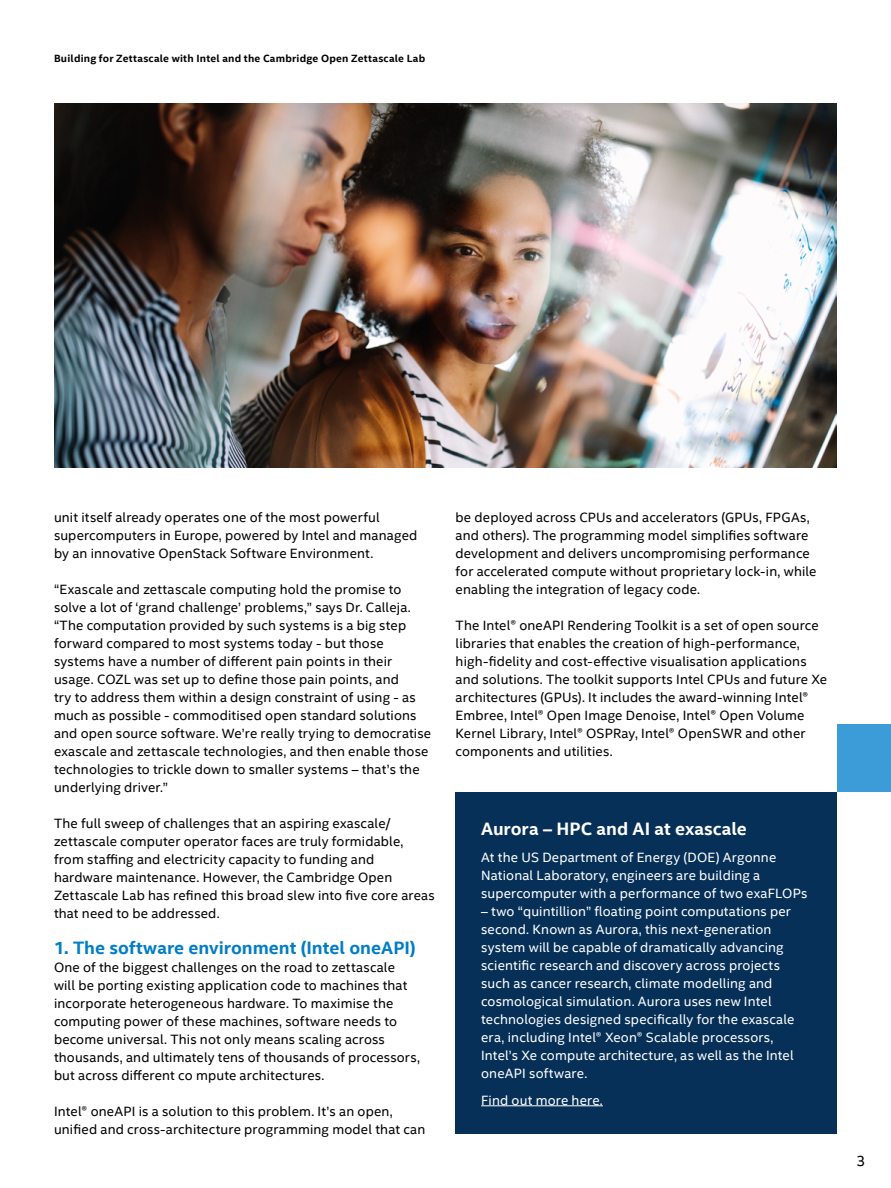
<style>
.page{position:relative;width:891px;height:1188px;background:#fff}
.page>*{position:absolute;margin:0;border:0;box-sizing:border-box;transform-origin:0 0}
.t1{font:700 18px "Intel Clear";color:#007dc5}
.t2{font:700 18px "Intel Clear";color:#fff}
.t3{font:15px "Intel Clear";color:#000}
.t4{font:13.5px/18px "Intel Clear";letter-spacing:.01em;color:#000}
.t5{font:13.5px/18px "Intel Clear";letter-spacing:.01em;color:#fff}
.t6{font:700 10.5px "Intel Clear";letter-spacing:.02em;color:#000}
</style>
<div class="page">
<img style="left:54px;top:104px;width:783px;height:364px">
<div style="left:456px;top:792px;width:381px;height:342px;background:#063057"></div>
<hr style="left:481px;top:1105px;width:122px;height:1px;background:#fff">
<div style="left:837px;top:724px;width:54px;height:68px;background:#3c9cd7"></div>
<p class="t6" style="left:54px;top:51px;width:373px">Building for Zettascale with Intel and the Cambridge Open Zettascale Lab</p>
<p class="t4" style="left:54px;top:508px;width:365px">unit itself already operates one of the most powerful supercomputers in Europe, powered by Intel and managed by an innovative OpenStack Software Environment.</p>
<p class="t4" style="left:54px;top:580px;width:379px">“Exascale and zettascale computing hold the promise to solve a lot of ‘grand challenge’ problems,” says Dr. Calleja. “The computation provided by such systems is a big step forward compared to most systems today - but those systems have a number of different pain points in their usage. COZL was set up to define those pain points, and<br>try to address them within a design constraint of using - as much as possible - commoditised open standard solutions and open source software. We’re really trying to democratise exascale and zettascale technologies, and then enable those technologies to trickle down to smaller systems – that’s the underlying driver.”</p>
<p class="t4" style="left:54px;top:814px;width:382px">The full sweep of challenges that an aspiring exascale/ zettascale computer operator faces are truly formidable, from staffing and electricity capacity to funding and hardware maintenance. However, the Cambridge Open Zettascale Lab has refined this broad slew into five core areas that need to be addressed.</p>
<h1 class="t1" style="left:54px;top:935px;width:363px">1. The software environment (Intel oneAPI)</h1>
<p class="t4" style="left:54px;top:958px;width:368px">One of the biggest challenges on the road to zettascale<br>will be porting existing application code to machines that incorporate heterogeneous hardware. To maximise the computing power of these machines, software needs to become universal. This not only means scaling across thousands, and ultimately tens of thousands of processors, but across different co mpute architectures.</p>
<p class="t4" style="left:54px;top:1102px;width:373px">Intel® oneAPI is a solution to this problem. It’s an open, unified and cross-architecture programming model that can</p>
<p class="t4" style="left:456px;top:508px;width:362px">be deployed across CPUs and accelerators (GPUs, FPGAs, and others). The programming model simplifies software development and delivers uncompromising performance for accelerated compute without proprietary lock-in, while enabling the integration of legacy code.</p>
<p class="t4" style="left:456px;top:616px;width:373px">The Intel® oneAPI Rendering Toolkit is a set of open source libraries that enables the creation of high-performance, high-fidelity and cost-effective visualisation applications and solutions. The toolkit supports Intel CPUs and future Xe architectures (GPUs). It includes the award-winning Intel® Embree, Intel® Open Image Denoise, Intel® Open Volume Kernel Library, Intel® OSPRay, Intel® OpenSWR and other components and utilities.</p>
<h1 class="t2" style="left:481px;top:816px;width:267px">Aurora – HPC and AI at exascale</h1>
<p class="t5" style="left:481px;top:848px;width:328px">At the US Department of Energy (DOE) Argonne<br>National Laboratory, engineers are building a supercomputer with a performance of two exaFLOPs</p>
<p class="t5" style="left:481px;top:902px;width:315px">– two “quintillion” floating point computations per second. Known as Aurora, this next-generation system will be capable of dramatically advancing scientific research and discovery across projects such as cancer research, climate modelling and cosmological simulation. Aurora uses new Intel technologies designed specifically for the exascale era, including Intel® Xeon® Scalable processors, Intel’s Xe compute architecture, as well as the Intel oneAPI software.</p>
<p class="t5" style="left:481px;top:1091px;width:123px">Find out more here.</p>
<p class="t3" style="left:856px;top:1150px;width:10px">3</p>
</div>
